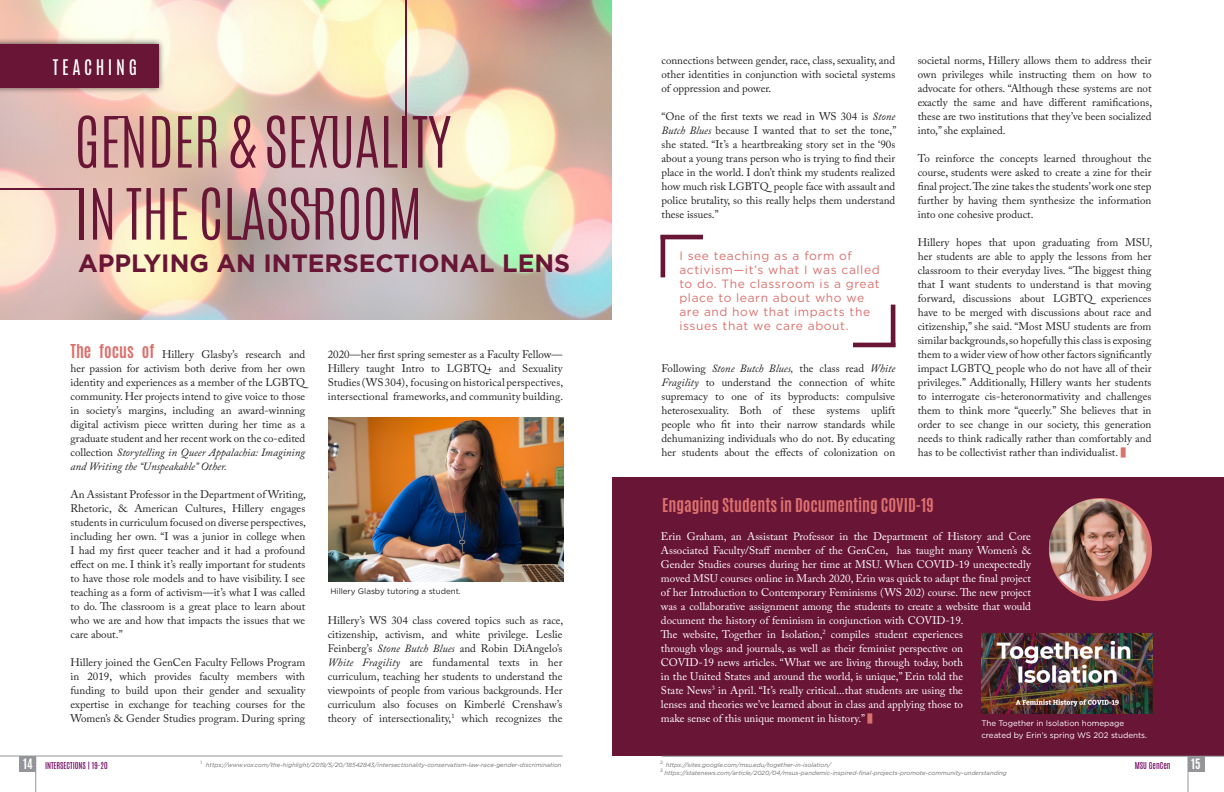
<style>
.page{position:relative;width:1224px;height:792px;background:#fff}
.page>*{position:absolute;margin:0;border:0;box-sizing:border-box;transform-origin:0 0}
.t1{font:300 60px "Antonio";letter-spacing:-.01em;color:#691536}
.t2{font:700 25px "Gotham";color:#691536}
.t3{font:18px "Antonio";letter-spacing:.2em;color:#fff}
.Body{font:700 16px "Antonio";color:#db716d}
.t4{font:12px/14px "Gotham";letter-spacing:.05em;color:#db716d}
.t5{font:700 12px "Antonio";color:#fff}
.Body-2{font:11px/14px "Adobe Caslon Pro";color:#231f20;text-align:justify}
.Body-3{font:11px/14px "Adobe Caslon Pro";color:#fff}
.t6{font:8px/12px "Gotham";color:#fff}
.t7{font:8px "Gotham";color:#231f20}
.t8{font:8px "Antonio";color:#6e005f}
.t9{font:italic 6px "Gotham";color:#6c6d70}
.s1{font-style:italic}
.s2{font-family:"Antonio";font-weight:700;font-size:16px;color:#db716d}
</style>
<div class="page">
<svg style="left:0;top:0;width:612px;height:320px"></svg>
<div style="left:612px;top:477px;width:612px;height:315px;background:#691536"></div>
<div style="left:612px;top:756px;width:612px;height:36px;background:#fff"></div>
<hr style="left:0;top:756px;width:562px;height:1px;background:#939598">
<div style="left:20px;top:756px;width:16px;height:15px;background:#939598"></div>
<hr style="left:1188px;top:756px;width:1px;height:36px;background:#939598">
<hr style="left:662px;top:756px;width:562px;height:1px;background:#939598">
<div style="left:1188px;top:756px;width:16px;height:15px;background:#939598"></div>
<hr style="left:36px;top:756px;width:1px;height:36px;background:#939598">
<div style="left:0;top:38px;width:165px;height:56px;background:#231f20;opacity:.75"></div>
<div style="left:0;top:44px;width:158px;height:44px;background:#691536"></div>
<hr style="left:661px;top:235px;width:42px;height:4px;background:#691536">
<hr style="left:661px;top:235px;width:4px;height:42px;background:#691536">
<hr style="left:853px;top:343px;width:42px;height:4px;background:#691536">
<hr style="left:891px;top:305px;width:4px;height:42px;background:#691536">
<img style="left:329px;top:418px;width:235px;height:163px">
<img style="left:981px;top:633px;width:171px;height:81px">
<div style="left:1049px;top:498px;width:103px;height:103px;background:#db716d;border-radius:50%"></div>
<img style="left:1049px;top:499px;width:98px;height:98px;border-radius:49px">
<hr style="left:405px;top:0;width:2px;height:147px;background:#691536">
<hr style="left:0;top:188px;width:84px;height:2px;background:#691536">
<svg style="left:304px;top:204px;width:15px;height:2px"></svg>
<svg style="left:112px;top:116px;width:16px;height:2px"></svg>
<svg style="left:231px;top:238px;width:15px;height:2px"></svg>
<svg style="left:323px;top:116px;width:14px;height:2px"></svg>
<p class="t3" style="left:53px;top:54px;width:86px">TEACHING</p>
<p class="Body-2" style="left:662px;top:53px;width:235px">connections between gender, race, class, sexuality, and other identities in conjunction with societal systems of oppression and power.</p>
<p class="Body-2" style="left:662px;top:109px;width:236px">“One of the first texts we read in WS 304 is <span class="s1">Stone Butch Blues</span> because I wanted that to set the tone,” she stated. “It’s a heartbreaking story set in the ‘90s about a young trans person who is trying to find their place in the world. I don’t think my students realized how much risk LGBTQ people face with assault and police brutality, so this really helps them understand these issues.”</p>
<p class="Body-2" style="left:918px;top:53px;width:236px">societal norms, Hillery allows them to address their own privileges while instructing them on how to advocate for others. “Although these systems are not exactly the same and have different ramifications, these are two institutions that they’ve been socialized into,” she explained.</p>
<p class="Body-2" style="left:918px;top:151px;width:235px">To reinforce the concepts learned throughout the course, students were asked to create a zine for their final project. The zine takes the students’ work one step further by having them synthesize the information into one cohesive product.</p>
<p class="Body-2" style="left:918px;top:235px;width:236px">Hillery hopes that upon graduating from MSU, her students are able to apply the lessons from her classroom to their everyday lives. “The biggest thing that I want students to understand is that moving forward, discussions about LGBTQ experiences have to be merged with discussions about race and citizenship,” she said. “Most MSU students are from similar backgrounds, so hopefully this class is exposing them to a wider view of how other factors significantly impact LGBTQ people who do not have all of their privileges.” Additionally, Hillery wants her students to interrogate cis-heteronormativity and challenges them to think more “queerly.” She believes that in order to see change in our society, this generation needs to think radically rather than comfortably and has to be collectivist rather than individualist.</p>
<p class="t1" style="left:74px;top:99px;width:379px">GENDER &amp; SEXUALITY</p>
<p class="t1" style="left:74px;top:171px;width:350px">IN THE CLASSROOM</p>
<p class="t4" style="left:679px;top:249px;width:202px">I see teaching as a form of activism—it’s what I was called to do. The classroom is a great place to learn about who we are and how that impacts the issues that we care about.</p>
<p class="t2" style="left:78px;top:247px;width:494px">APPLYING AN INTERSECTIONAL LENS</p>
<p class="Body-2" style="left:71px;top:347px;width:236px"><span class="s2">The focus of</span> Hillery Glasby’s research and her passion for activism both derive from her own identity and experiences as a member of the LGBTQ community. Her projects intend to give voice to those in society’s margins, including an award-winning digital activism piece written during her time as a graduate student and her recent work on the co-edited collection <span class="s1">Storytelling in Queer Appalachia: Imagining and Writing the “Unspeakable” Other.</span></p>
<p class="Body-2" style="left:71px;top:487px;width:237px">An Assistant Professor in the Department of Writing, Rhetoric, &amp; American Cultures, Hillery engages students in curriculum focused on diverse perspectives, including her own. “I was a junior in college when I had my first queer teacher and it had a profound effect on me. I think it’s really important for students to have those role models and to have visibility. I see teaching as a form of activism—it’s what I was called to do. The classroom is a great place to learn about who we are and how that impacts the issues that we care about.”</p>
<p class="Body-2" style="left:71px;top:655px;width:236px">Hillery joined the GenCen Faculty Fellows Program in 2019, which provides faculty members with funding to build upon their gender and sexuality expertise in exchange for teaching courses for the Women’s &amp; Gender Studies program. During spring</p>
<p class="Body-2" style="left:328px;top:347px;width:237px">2020—her first spring semester as a Faculty Fellow— Hillery taught Intro to LGBTQ+ and Sexuality Studies (WS 304), focusing on historical perspectives, intersectional frameworks, and community building.</p>
<p class="Body-2" style="left:662px;top:361px;width:235px">Following <span class="s1">Stone Butch Blues,</span> the class read <span class="s1">White Fragility</span> to understand the connection of white supremacy to one of its byproducts: compulsive heterosexuality. Both of these systems uplift people who fit into their narrow standards while dehumanizing individuals who do not. By educating her students about the effects of colonization on</p>
<p class="Body" style="left:662px;top:493px;width:274px">Engaging Students in Documenting COVID-19</p>
<p class="Body-3" style="left:661px;top:529px;width:371px">Erin Graham, an Assistant Professor in the Department of History and Core Associated Faculty/Staff member of the GenCen, has taught many Women’s &amp; Gender Studies courses during her time at MSU. When COVID-19 unexpectedly moved MSU courses online in March 2020, Erin was quick to adapt the final project of her Introduction to Contemporary Feminisms (WS 202) course. The new project was a collaborative assignment among the students to create a website that would document the history of feminism in conjunction with COVID-19.<br>The website, Together in Isolation,<sup>2</sup> compiles student experiences<br>through vlogs and journals, as well as their feminist perspective on<br>COVID-19 news articles. “What we are living through today, both<br>in the United States and around the world, is unique,” Erin told the<br>State News<sup>3</sup> in April. “It’s really critical...that students are using the<br>lenses and theories we’ve learned about in class and applying those to<br>make sense of this unique moment in history.”</p>
<p class="t9" style="left:660px;top:761px;width:172px"><sup>2</sup> https://sites.google.com/msu.edu/together-in-isolation/</p>
<p class="t9" style="left:660px;top:769px;width:348px"><sup>3</sup> https://statenews.com/article/2020/04/msus-pandemic-inspired-final-projects-promote-community-understanding</p>
<p class="t7" style="left:330px;top:586px;width:132px">Hillery Glasby tutoring a student.</p>
<p class="Body-2" style="left:328px;top:613px;width:237px">Hillery’s WS 304 class covered topics such as race, citizenship, activism, and white privilege. Leslie Feinberg’s <span class="s1">Stone Butch Blues</span> and Robin DiAngelo’s <span class="s1">White Fragility</span> are fundamental texts in her curriculum, teaching her students to understand the viewpoints of people from various backgrounds. Her curriculum also focuses on Kimberlé Crenshaw’s theory of intersectionality,<sup>1</sup> which recognizes the</p>
<p class="t6" style="left:981px;top:717px;width:167px">The Together in Isolation homepage created by Erin’s spring WS 202 students.</p>
<p class="t5" style="left:23px;top:755px;width:11px">14</p>
<p class="t8" style="left:45px;top:759px;width:64px">INTERSECTIONS | 19-20</p>
<p class="t8" style="left:1135px;top:759px;width:38px">MSU GenCen</p>
<p class="t5" style="left:1191px;top:755px;width:11px">15</p>
<p class="t9" style="left:201px;top:761px;width:363px"><sup>1</sup> https://www.vox.com/the-highlight/2019/5/20/18542843/intersectionality-conservatism-law-race-gender-discrimination</p>
</div>
